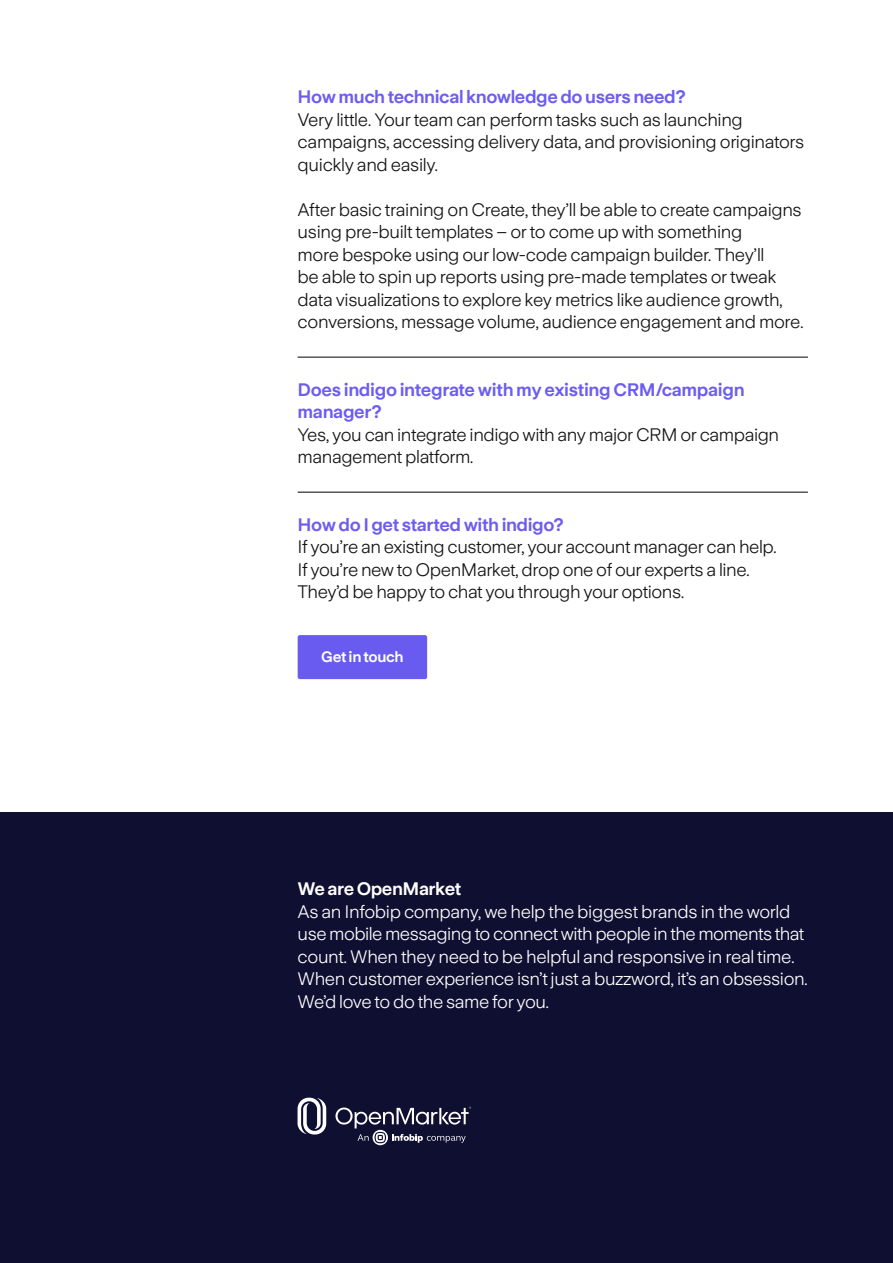
<style>
.page{position:relative;width:893px;height:1263px;background:#fff}
.page>*{position:absolute;margin:0;border:0;box-sizing:border-box;transform-origin:0 0}
.Body_12_15{font:18px/22.5px "Universal Sans 400";letter-spacing:-.02em;color:#131313}
.Small_Body{font:18px/22.5px "Universal Sans 400";letter-spacing:-.025em;color:#fff}
.Body_header_12_15{font:18px/22.5px "Universal Sans 800";letter-spacing:-.02em;color:#6c5df0}
.Body_header_12_15_no{font:18px "Universal Sans 800";letter-spacing:-.025em;color:#6c5df0}
.Small_Body_Title{font:18px "Universal Sans 800";letter-spacing:-.025em;color:#fff}
.Button_text{font:15px "Universal Sans 800";letter-spacing:-.025em;color:#fff}
</style>
<div class="page">
<hr style="left:298px;top:357px;width:510px;height:1px;background:#000">
<hr style="left:298px;top:492px;width:510px;height:1px;background:#000">
<div style="left:298px;top:635px;width:129px;height:44px;background:#695af0;border-radius:2px"></div>
<div style="left:0;top:813px;width:893px;height:450px;background:#0f0f32"></div>
<svg style="left:298px;top:1098px;width:28px;height:36px"></svg>
<svg style="left:335px;top:1107px;width:136px;height:38px"></svg>
<p class="Body_header_12_15_no" style="left:298px;top:87px;width:390px">How much technical knowledge do users need?</p>
<p class="Body_12_15" style="left:298px;top:108px;width:508px">Very little. Your team can perform tasks such as launching campaigns, accessing delivery data, and provisioning originators quickly and easily.</p>
<p class="Body_12_15" style="left:298px;top:198px;width:508px">After basic training on Create, they’ll be able to create campaigns using pre-built templates – or to come up with something<br>more bespoke using our low-code campaign builder. They’ll<br>be able to spin up reports using pre-made templates or tweak data visualizations to explore key metrics like audience growth, conversions, message volume, audience engagement and more.</p>
<p class="Body_header_12_15" style="left:298px;top:378px;width:448px">Does indigo integrate with my existing CRM/campaign manager?</p>
<p class="Body_12_15" style="left:298px;top:423px;width:483px">Yes, you can integrate indigo with any major CRM or campaign management platform.</p>
<p class="Body_header_12_15" style="left:298px;top:513px;width:268px">How do I get started with indigo?</p>
<p class="Body_12_15" style="left:298px;top:535px;width:481px">If you’re an existing customer, your account manager can help.<br>If you’re new to OpenMarket, drop one of our experts a line.<br>They’d be happy to chat you through your options.</p>
<p class="Button_text" style="left:321px;top:648px;width:84px">Get in touch</p>
<p class="Small_Body_Title" style="left:298px;top:879px;width:165px">We are OpenMarket</p>
<p class="Small_Body" style="left:298px;top:900px;width:512px">As an Infobip company, we help the biggest brands in the world use mobile messaging to connect with people in the moments that count. When they need to be helpful and responsive in real time.<br>When customer experience isn’t just a buzzword, it’s an obsession.<br>We’d love to do the same for you.</p>
</div>
